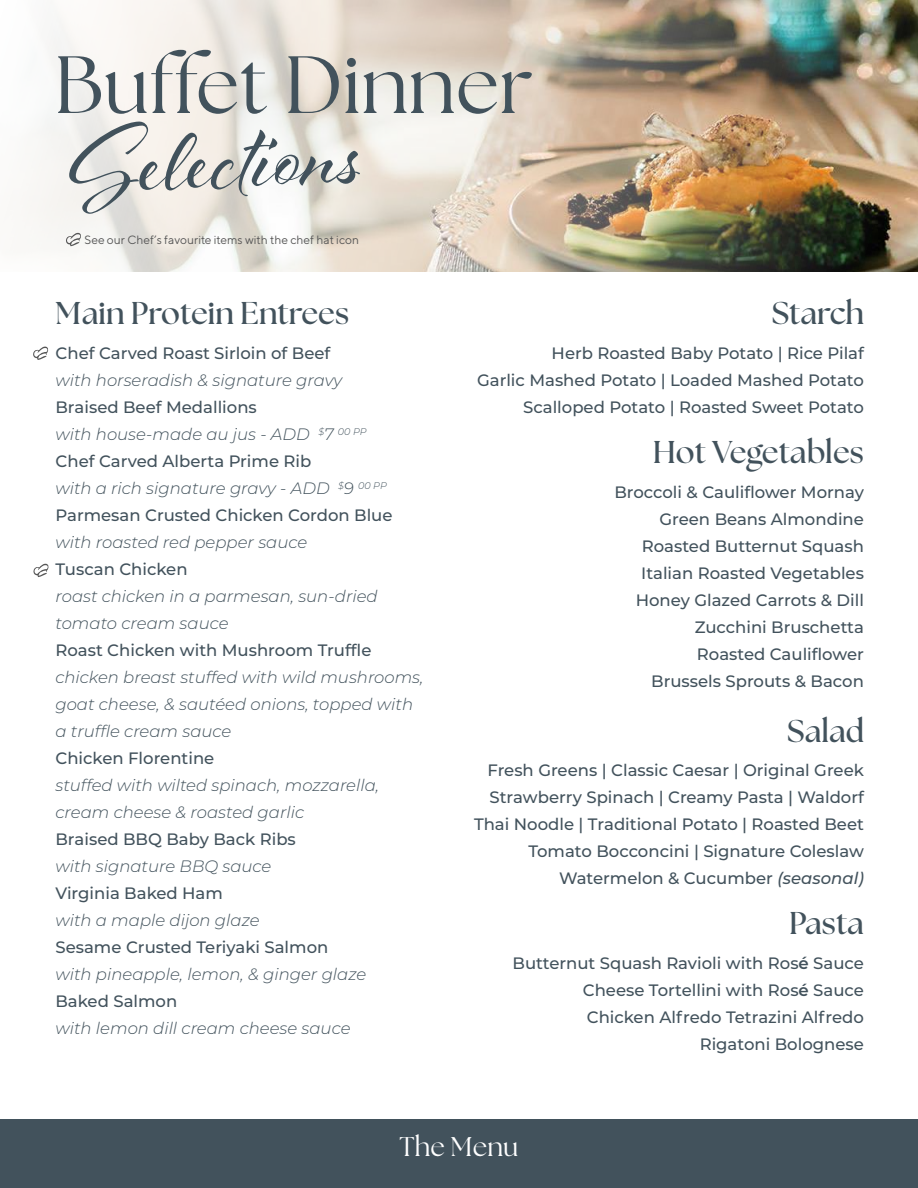
<style>
.page{position:relative;width:918px;height:1188px;background:#fff}
.page>*{position:absolute;margin:0;border:0;box-sizing:border-box;transform-origin:0 0}
.t1{font:105px "Al Fresco";color:#42525c}
.t2{font:81px "The Seasons";color:#42525c}
.t3{font:700 31.5px "The Seasons";color:#42525c}
.t4{font:27px "The Seasons";color:#fff}
.t5{font:500 16.5px/27px "Montserrat";color:#42525c;text-align:right}
.t6{font:italic 300 16.5px/27px "Montserrat";color:#42525c}
.t7{font:12px "TT Norms";color:#565656}
.s1{font-weight:300;font-style:italic}
.s2{font-style:italic}
.s3{font-weight:600}
</style>
<div class="page">
<div style="left:0;top:1119px;width:918px;height:69px;background:#42525c"></div>
<img style="left:26px;top:0;width:892px;height:272px">
<svg style="left:64px;top:233px;width:18px;height:13px"></svg>
<svg style="left:33px;top:347px;width:16px;height:13px"></svg>
<svg style="left:33px;top:564px;width:16px;height:13px"></svg>
<h2 class="t2" style="left:54px;top:31px;width:481px">Buffet Dinner</h2>
<h1 class="t1" style="left:65px;top:97px;width:296px;rotate:-3deg">Selections</h1>
<p class="t7" style="left:85px;top:233px;width:276px">See our Chef’s favourite items with the chef hat icon</p>
<h3 class="t3" style="left:56px;top:292px;width:295px">Main Protein Entrees</h3>
<h3 class="t3" style="left:772px;top:292px;width:94px">Starch</h3>
<p class="t5" style="left:56px;top:339px;width:276px">Chef Carved Roast Sirloin of Beef</p>
<p class="t6" style="left:56px;top:366px;width:288px">with horseradish &amp; signature gravy</p>
<p class="t5" style="left:56px;top:393px;width:339px;text-align:left">Braised Beef Medallions<br><span class="s1">with house-made au jus - ADD</span> <sup>$</sup><span class="s1">7</span> <sup>00</sup> <sup>PP </sup>Chef Carved Alberta Prime Rib<br><span class="s1">with a rich signature gravy - ADD</span> <sup>$</sup><span class="s1">9</span> <sup>00</sup> <sup>PP </sup>Parmesan Crusted Chicken Cordon Blue</p>
<p class="t6" style="left:56px;top:528px;width:253px">with roasted red pepper sauce</p>
<p class="t5" style="left:56px;top:555px;width:134px">Tuscan Chicken</p>
<p class="t6" style="left:56px;top:582px;width:324px">roast chicken in a parmesan, sun-dried tomato cream sauce</p>
<p class="t5" style="left:56px;top:636px;width:317px">Roast Chicken with Mushroom Truffle</p>
<p class="t6" style="left:56px;top:663px;width:369px">chicken breast stuffed with wild mushrooms, goat cheese, &amp; sautéed onions, topped with a truffle cream sauce</p>
<p class="t5" style="left:56px;top:744px;width:160px">Chicken Florentine</p>
<p class="t6" style="left:56px;top:771px;width:325px">stuffed with wilted spinach, mozzarella, cream cheese &amp; roasted garlic</p>
<p class="t5" style="left:56px;top:825px;width:242px">Braised BBQ Baby Back Ribs</p>
<p class="t6" style="left:56px;top:852px;width:217px">with signature BBQ sauce</p>
<p class="t5" style="left:56px;top:879px;width:169px">Virginia Baked Ham</p>
<p class="t6" style="left:56px;top:906px;width:206px">with a maple dijon glaze</p>
<p class="t5" style="left:56px;top:933px;width:274px">Sesame Crusted Teriyaki Salmon</p>
<p class="t6" style="left:56px;top:960px;width:312px">with pineapple, lemon, &amp; ginger glaze</p>
<p class="t5" style="left:56px;top:987px;width:123px">Baked Salmon</p>
<p class="t6" style="left:56px;top:1014px;width:297px">with lemon dill cream cheese sauce</p>
<p class="t5" style="left:477px;top:339px;width:388px">Herb Roasted Baby Potato | Rice Pilaf<br>Garlic Mashed Potato | Loaded Mashed Potato<br>Scalloped Potato | Roasted Sweet Potato</p>
<h3 class="t3" style="left:653px;top:431px;width:213px">Hot Vegetables</h3>
<p class="t5" style="left:614px;top:478px;width:251px">Broccoli &amp; Cauliflower Mornay<br>Green Beans Almondine<br>Roasted Butternut Squash<br>Italian Roasted Vegetables<br>Honey Glazed Carrots &amp; Dill<br>Zucchini Bruschetta<br>Roasted Cauliflower<br>Brussels Sprouts &amp; Bacon</p>
<h3 class="t3" style="left:787px;top:709px;width:78px">Salad</h3>
<p class="t5" style="left:474px;top:756px;width:391px">Fresh Greens | Classic Caesar | Original Greek Strawberry Spinach | Creamy Pasta | Waldorf Thai Noodle | Traditional Potato | Roasted Beet Tomato Bocconcini | Signature Coleslaw Watermelon &amp; Cucumber <span class="s2">(seasonal)</span></p>
<h3 class="t3" style="left:789px;top:902px;width:76px">Pasta</h3>
<p class="t5" style="left:513px;top:949px;width:353px">Butternut Squash Ravioli with Ros<span class="s3">é</span> Sauce<br>Cheese Tortellini with Ros<span class="s3">é</span> Sauce<br>Chicken Alfredo Tetrazini Alfredo<br>Rigatoni Bolognese</p>
<h3 class="t4" style="left:400px;top:1128px;width:120px">The Menu</h3>
</div>
